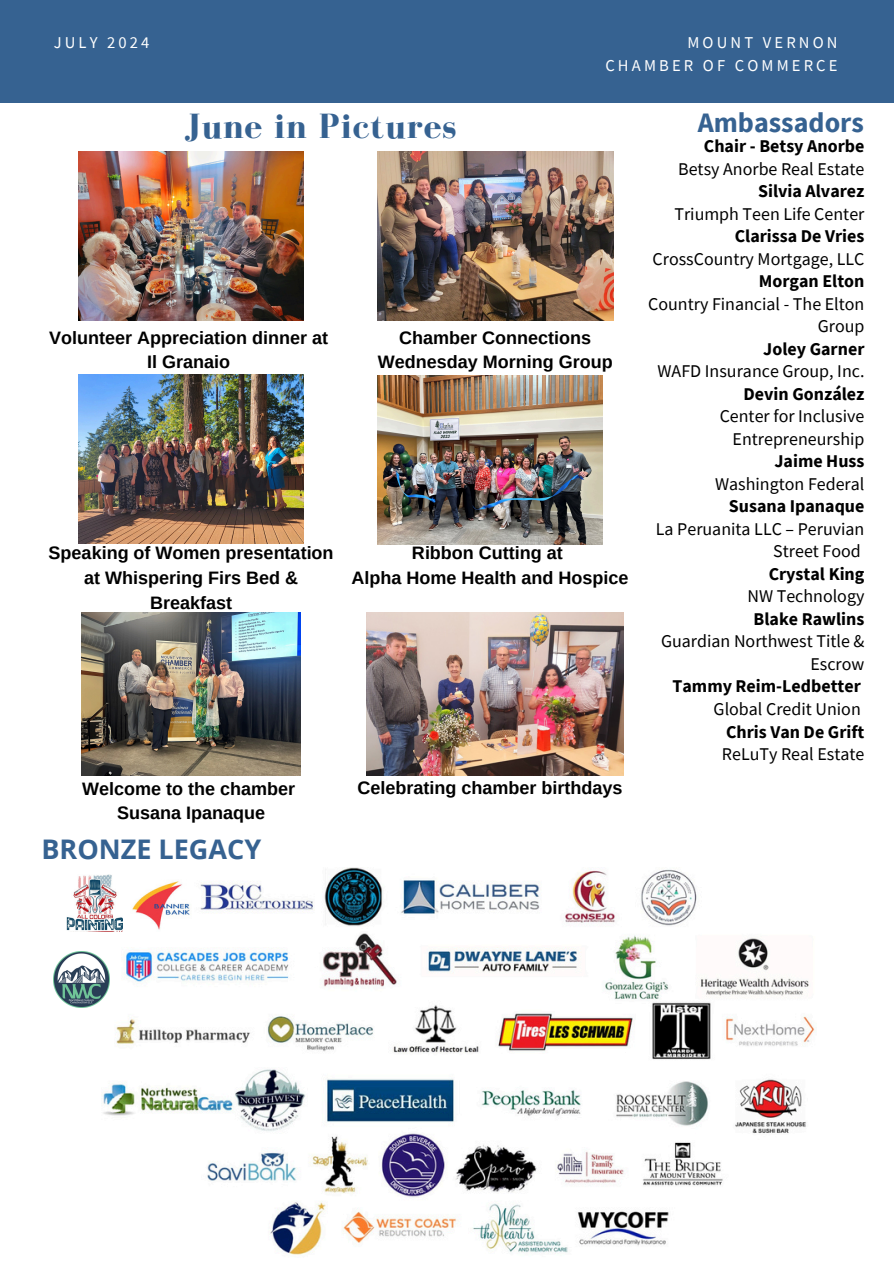
<style>
.page{position:relative;width:894px;height:1264px;background:#fff}
.page>*{position:absolute;margin:0;border:0;box-sizing:border-box;transform-origin:0 0}
.t1{font:700 36px "Bodoni FLF";letter-spacing:.03em;color:#366291}
.t2{font:700 28.05px "Source Sans Pro";color:#366291}
.t3{font:700 27px "Open Sans";color:#366291}
.t4{font:18px/22.5px "Source Sans Pro";color:#000;text-align:right}
.t5{font:700 18px/24.8px "Arimo";color:#000;text-align:center}
.t6{font:700 18px "Source Sans Pro";color:#000}
.t7{font:16.5px/22.5px "Source Sans Pro";letter-spacing:.19em;color:#fff;text-align:right}
</style>
<div class="page">
<div style="left:0;top:0;width:893px;height:102px;background:#366291"></div>
<img style="left:101px;top:867px;width:714px;height:388px">
<img style="left:54px;top:951px;width:56px;height:56px">
<img style="left:66px;top:874px;width:57px;height:57px">
<img style="left:131px;top:879px;width:60px;height:52px">
<img style="left:79px;top:152px;width:225px;height:168px">
<img style="left:377px;top:375px;width:225px;height:169px">
<img style="left:79px;top:374px;width:225px;height:169px">
<img style="left:82px;top:612px;width:218px;height:163px">
<img style="left:377px;top:152px;width:236px;height:168px">
<img style="left:366px;top:612px;width:257px;height:163px">
<h5 class="t7" style="left:54px;top:31px;width:97px">JULY 2024</h5>
<h5 class="t7" style="left:605px;top:31px;width:234px">MOUNT VERNON<br>CHAMBER OF COMMERCE</h5>
<p class="t1" style="left:185px;top:107px;width:273px">June in Pictures</p>
<p class="t5" style="left:49px;top:325px;width:280px">Volunteer Appreciation dinner at<br>Il Granaio</p>
<p class="t5" style="left:377px;top:325px;width:236px">Chamber Connections<br>Wednesday Morning Group</p>
<p class="t5" style="left:49px;top:540px;width:286px">Speaking of Women presentation at Whispering Firs Bed &amp;<br>Breakfast</p>
<h5 class="t5" style="left:351px;top:540px;width:278px">Ribbon Cutting at<br>Alpha Home Health and Hospice</h5>
<h2 class="t5" style="left:82px;top:776px;width:214px">Welcome to the chamber<br>Susana Ipanaque</h2>
<h5 class="t3" style="left:41px;top:829px;width:221px">BRONZE LEGACY</h5>
<p class="t5" style="left:357px;top:775px;width:266px">Celebrating chamber birthdays</p>
<p class="t2" style="left:697px;top:104px;width:168px">Ambassadors</p>
<p class="t6" style="left:703px;top:134px;width:162px">Chair - Betsy Anorbe</p>
<p class="t4" style="left:678px;top:157px;width:188px">Betsy Anorbe Real Estate</p>
<p class="t6" style="left:757px;top:179px;width:108px">Silvia Alvarez</p>
<p class="t4" style="left:674px;top:202px;width:191px">Triumph Teen Life Center</p>
<p class="t6" style="left:734px;top:224px;width:131px">Clarissa De Vries</p>
<p class="t4" style="left:652px;top:247px;width:213px">CrossCountry Mortgage, LLC</p>
<p class="t6" style="left:758px;top:269px;width:107px">Morgan Elton</p>
<p class="t4" style="left:648px;top:292px;width:218px">Country Financial - The Elton<br>Group</p>
<p class="t6" style="left:763px;top:337px;width:103px">Joley Garner</p>
<p class="t4" style="left:657px;top:359px;width:208px">WAFD Insurance Group, Inc.</p>
<p class="t6" style="left:743px;top:382px;width:122px">Devin González</p>
<p class="t4" style="left:719px;top:404px;width:146px">Center for Inclusive<br>Entrepreneurship</p>
<p class="t6" style="left:774px;top:449px;width:91px">Jaime Huss</p>
<p class="t4" style="left:715px;top:472px;width:151px">Washington Federal</p>
<p class="t6" style="left:728px;top:494px;width:137px">Susana Ipanaque</p>
<p class="t4" style="left:655px;top:517px;width:210px">La Peruanita LLC – Peruvian<br>Street Food</p>
<p class="t6" style="left:768px;top:562px;width:97px">Crystal King</p>
<p class="t4" style="left:747px;top:584px;width:118px">NW Technology</p>
<p class="t6" style="left:753px;top:607px;width:112px">Blake Rawlins</p>
<p class="t4" style="left:661px;top:629px;width:205px">Guardian Northwest Title &amp;<br>Escrow</p>
<p class="t6" style="left:672px;top:674px;width:190px">Tammy Reim-Ledbetter</p>
<p class="t4" style="left:713px;top:697px;width:149px">Global Credit Union</p>
<h5 class="t6" style="left:725px;top:719px;width:140px">Chris Van De Grift</h5>
<h5 class="t4" style="left:721px;top:742px;width:144px">ReLuTy Real Estate</h5>
</div>
